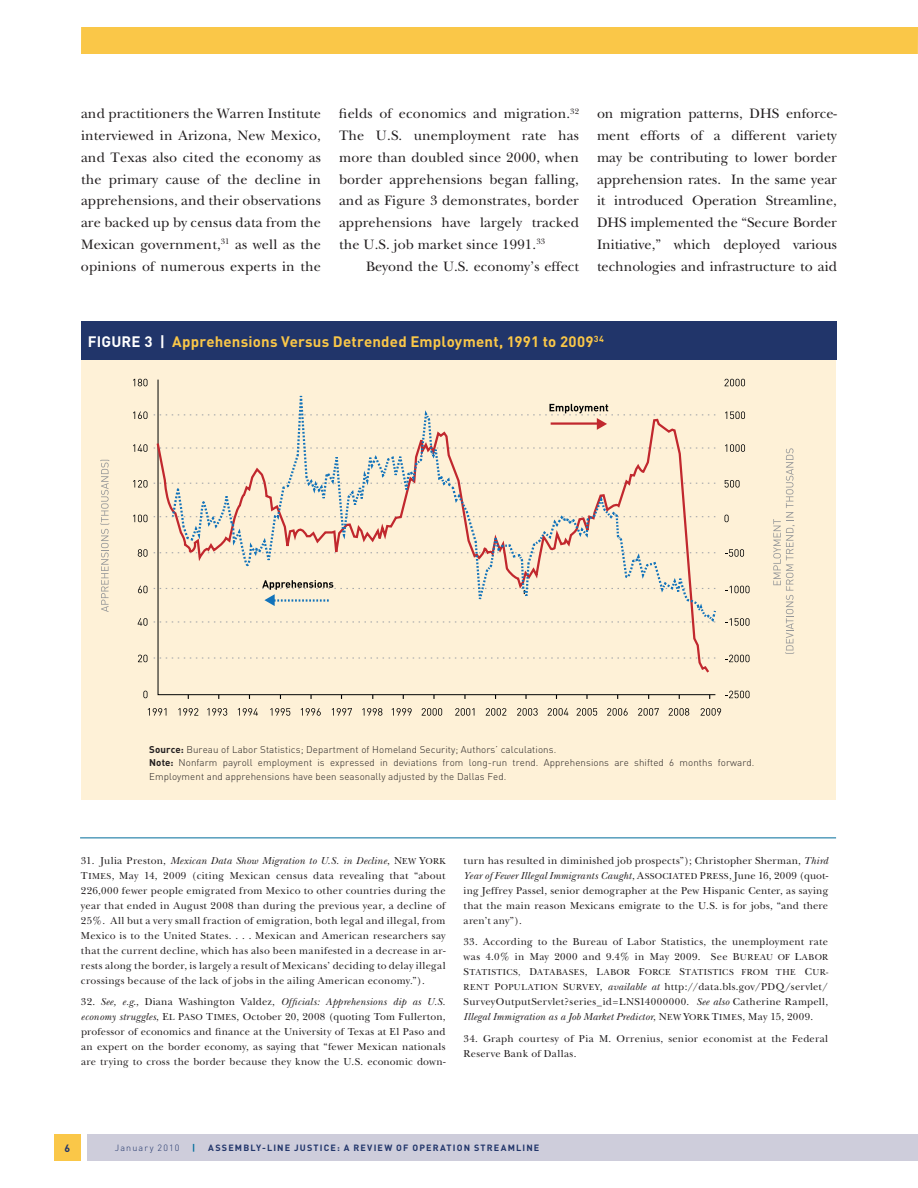
<style>
.page{position:relative;width:918px;height:1188px;background:#fff}
.page>*{position:absolute;margin:0;border:0;box-sizing:border-box;transform-origin:0 0}
.t1{font:700 15px "DIN";letter-spacing:.015em;color:#fac748}
.t2{font:14.25px/21.8px "New Baskerville";letter-spacing:.01em;color:#231f20;text-align:justify}
.t3{font:10.5px/15px "New Baskerville";letter-spacing:.025em;color:#231f20;text-align:justify}
.t4{font:700 10.5px "DIN";color:#21356a}
.t5{font:300 9.75px/13.5px "DIN";letter-spacing:.01em;color:#231f20}
.t6{font:9px "New Baskerville";letter-spacing:.04em;color:#231f20}
.t7{font:700 9px "DIN";letter-spacing:.125em;color:#21356a}
.t8{font:300 9px "DIN";letter-spacing:.125em;color:#21356a}
.t9{font:700 9px "DIN";color:#006d9b}
.s1{color:#fff}
.s2{font-weight:700}
.s3{font-style:italic}
.s4{font-size:9px}
.s5{font-size:10.5px}
</style>
<div class="page">
<div style="left:54px;top:1134px;width:27px;height:27px;background:#fac748"></div>
<div style="left:88px;top:1134px;width:830px;height:27px;background:#cecddb"></div>
<div style="left:81px;top:27px;width:837px;height:27px;background:#fac748"></div>
<hr style="left:80px;top:838px;width:756px;height:1px;background:#006d9b">
<div style="left:81px;top:342px;width:754px;height:458px;background:#fef1d7"></div>
<div style="left:81px;top:322px;width:755px;height:38px;background:#21356a"></div>
<svg style="left:133px;top:412px;width:14px;height:7px"></svg>
<svg style="left:133px;top:444px;width:14px;height:8px"></svg>
<svg style="left:133px;top:379px;width:15px;height:7px"></svg>
<svg style="left:133px;top:480px;width:14px;height:8px"></svg>
<svg style="left:138px;top:586px;width:10px;height:7px"></svg>
<svg style="left:148px;top:708px;width:18px;height:8px"></svg>
<svg style="left:178px;top:708px;width:20px;height:8px"></svg>
<svg style="left:207px;top:708px;width:20px;height:8px"></svg>
<svg style="left:238px;top:708px;width:20px;height:8px"></svg>
<svg style="left:270px;top:708px;width:20px;height:8px"></svg>
<svg style="left:301px;top:708px;width:20px;height:8px"></svg>
<svg style="left:332px;top:708px;width:20px;height:8px"></svg>
<svg style="left:362px;top:708px;width:20px;height:8px"></svg>
<svg style="left:392px;top:708px;width:20px;height:8px"></svg>
<svg style="left:422px;top:708px;width:20px;height:8px"></svg>
<svg style="left:455px;top:708px;width:19px;height:8px"></svg>
<svg style="left:486px;top:708px;width:20px;height:8px"></svg>
<svg style="left:517px;top:708px;width:21px;height:8px"></svg>
<svg style="left:548px;top:708px;width:20px;height:8px"></svg>
<svg style="left:577px;top:708px;width:20px;height:8px"></svg>
<svg style="left:607px;top:708px;width:21px;height:8px"></svg>
<svg style="left:638px;top:708px;width:21px;height:8px"></svg>
<svg style="left:669px;top:708px;width:20px;height:8px"></svg>
<svg style="left:701px;top:708px;width:20px;height:8px"></svg>
<svg style="left:100px;top:460px;width:10px;height:152px"></svg>
<svg style="left:773px;top:448px;width:22px;height:206px"></svg>
<svg style="left:133px;top:515px;width:15px;height:7px"></svg>
<svg style="left:138px;top:549px;width:9px;height:8px"></svg>
<svg style="left:138px;top:655px;width:10px;height:7px"></svg>
<svg style="left:138px;top:618px;width:9px;height:8px"></svg>
<svg style="left:143px;top:691px;width:5px;height:7px"></svg>
<svg style="left:725px;top:411px;width:20px;height:8px"></svg>
<svg style="left:725px;top:444px;width:20px;height:8px"></svg>
<svg style="left:725px;top:379px;width:20px;height:7px"></svg>
<svg style="left:725px;top:480px;width:14px;height:8px"></svg>
<svg style="left:725px;top:586px;width:25px;height:7px"></svg>
<svg style="left:725px;top:515px;width:4px;height:7px"></svg>
<svg style="left:725px;top:549px;width:19px;height:8px"></svg>
<svg style="left:725px;top:655px;width:25px;height:7px"></svg>
<svg style="left:725px;top:618px;width:24px;height:8px"></svg>
<svg style="left:725px;top:691px;width:25px;height:7px"></svg>
<svg style="left:157px;top:623px;width:553px;height:52px"></svg>
<svg style="left:154px;top:396px;width:562px;height:227px"></svg>
<p class="t2" style="left:81px;top:103px;width:242px">and practitioners the Warren Institute interviewed in Arizona, New Mexico, and Texas also cited the economy as the primary cause of the decline in apprehensions, and their observations are backed up by census data from the Mexican government,<sup>31</sup> as well as the opinions of numerous experts in the</p>
<p class="t2" style="left:339px;top:103px;width:242px">fields of economics and migration.<sup>32<br></sup>The U.S. unemployment rate has more than doubled since 2000, when border apprehensions began falling, and as Figure 3 demonstrates, border apprehensions have largely tracked the U.S. job market since 1991.<sup>33</sup></p>
<h2 class="t2" style="left:366px;top:255px;width:215px">Beyond the U.S. economy’s effect</h2>
<p class="t2" style="left:597px;top:103px;width:242px">on migration patterns, DHS enforce&shy;ment efforts of a different variety may be contributing to lower border apprehension rates. In the same year it introduced Operation Streamline, DHS implemented the “Secure Border Initiative,” which deployed various technologies and infrastructure to aid</p>
<h1 class="t1" style="left:88px;top:332px;width:518px"><span class="s1">Figure 3 |</span> Apprehensions Versus Detrended Employment, 1991 to 2009<sup>34</sup></h1>
<p class="t5" style="left:149px;top:743px;width:607px"><span class="s2">Source:</span> Bureau of Labor Statistics; Department of Homeland Security; Authors’ calculations.<br><span class="s2">Note:</span> N onfarm payroll employment is expressed in deviations from long-run trend. Apprehensions are shifted 6 months forward.<br>Employment and apprehensions have been seasonally adjusted by the Dallas Fed.</p>
<p class="t3" style="left:81px;top:853px;width:366px">31. Julia Preston, <span class="s3">Mexican Data Show Migration to U.S. in Decline</span>, N<span class="s4">EW</span> Y<span class="s4">ORK </span>T<span class="s4">IMES</span>, May 14, 2009 (citing Mexican census data revealing that “about 226,000 fewer people emigrated from Mexico to other countries during the year that ended in August 2008 than during the previous year, a decline of 25%. All but a very small fraction of emigration, both legal and illegal, from Mexico is to the United States. . . . Mexican and American researchers say that the current decline, which has also been manifested in a decrease in ar&shy;rests along the border, is largely a result of Mexicans’ deciding to delay illegal crossings because of the lack of jobs in the ailing American economy.”).</p>
<p class="t3" style="left:81px;top:995px;width:366px">32. <span class="s3">See, e.g</span>., Diana Washington Valdez, <span class="s3">Officials: Apprehensions dip as U.S. economy struggles</span>, E<span class="s4">L</span> P<span class="s4">ASO</span> T<span class="s4">IMES</span>, October 20, 2008 (quoting Tom Fullerton, professor of economics and finance at the University of Texas at El Paso and an expert on the border economy, as saying that “fewer Mexican nationals are trying to cross the border because they know the U.S. economic down-</p>
<p class="t3" style="left:464px;top:853px;width:366px">turn has resulted in diminished job prospects”); Christopher Sherman, <span class="s3">Third Year of Fewer Illegal Immigrants Caught</span>, A<span class="s4">SSOCIATED</span> P<span class="s4">RESS</span>, June 16, 2009 (quot&shy;ing Jeffrey Passel, senior demographer at the Pew Hispanic Center, as saying that the main reason Mexicans emigrate to the U.S. is for jobs, “and there aren’t any”).</p>
<p class="t3" style="left:464px;top:935px;width:366px">33. According to the Bureau of Labor Statistics, the unemployment rate was 4.0% in May 2000 and 9.4% in May 2009. See B<span class="s4">UREAU OF</span> L<span class="s4">ABOR</span></p>
<p class="t6" style="left:464px;top:967px;width:366px"><span class="s5">S</span>TATISTICS, <span class="s5">D</span>ATABASES<span class="s5">, L</span>ABOR <span class="s5">F</span>ORCE <span class="s5">S</span>TATISTICS FROM THE <span class="s5">C</span>UR-</p>
<p class="t3" style="left:464px;top:980px;width:366px"><span class="s4">RENT</span> P<span class="s4">OPULATION</span> S<span class="s4">URVEY</span>, <span class="s3">available at</span> http://data.bls.gov/PDQ/servlet/ SurveyOutputServlet?series_id=LNS14000000. <span class="s3">See also</span> Catherine Rampell, <span class="s3">Illegal Immigration as a Job Market Predictor</span>, N<span class="s4">EW</span> Y<span class="s4">ORK</span> T<span class="s4">IMES</span>, May 15, 2009.</p>
<p class="t3" style="left:464px;top:1031px;width:366px">34. Graph courtesy of Pia M. Orrenius, senior economist at the Federal<br>Reserve Bank of Dallas.</p>
<p class="t4" style="left:65px;top:1141px;width:7px">6</p>
<p class="t8" style="left:115px;top:1142px;width:66px">January 2010</p>
<p class="t9" style="left:192px;top:1142px;width:5px">|</p>
<p class="t7" style="left:208px;top:1142px;width:333px">Assembly-Line Justice: A Review of Operation Strea mline</p>
</div>
